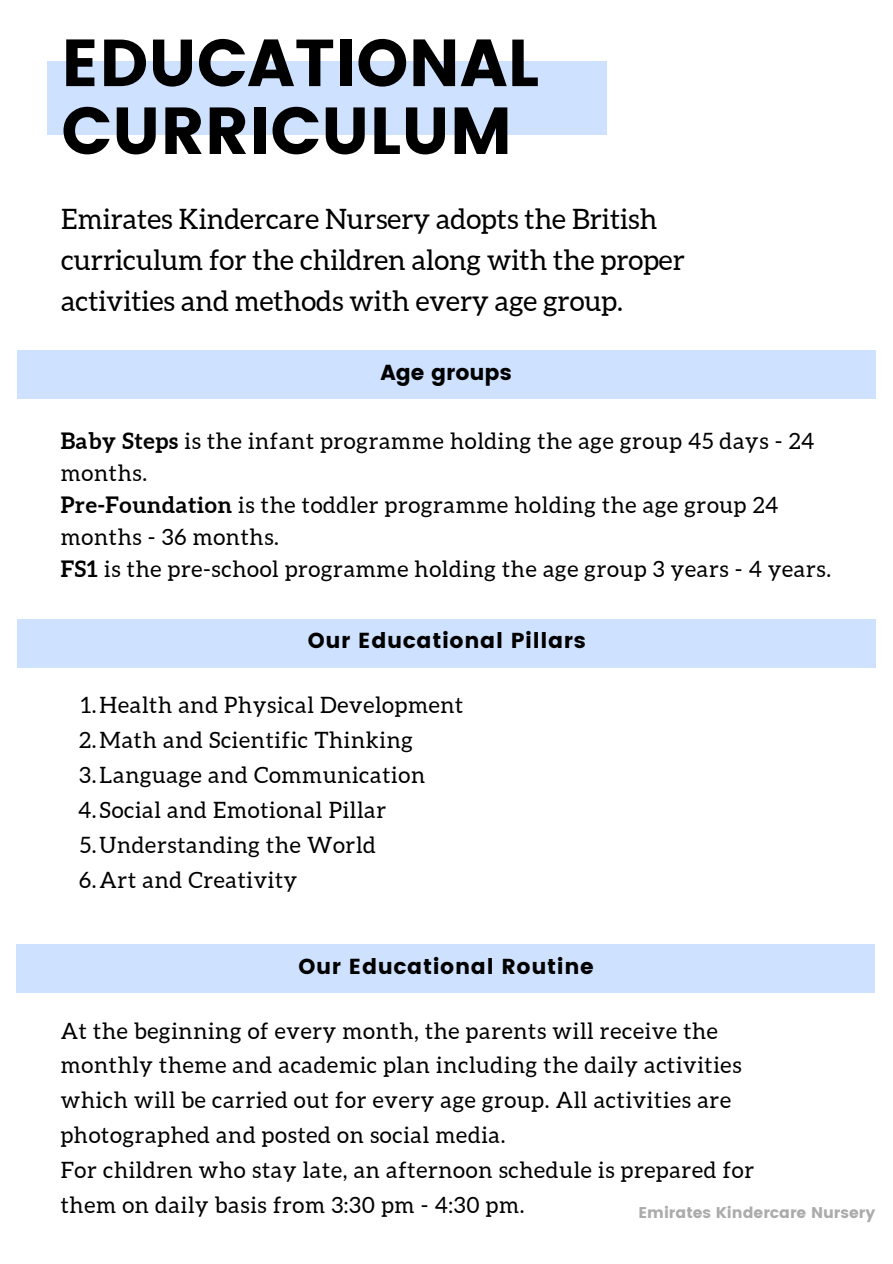
<style>
.page{position:relative;width:893px;height:1264px;background:#fff}
.page>*{position:absolute;margin:0;border:0;box-sizing:border-box;transform-origin:0 0}
.t1{font:66.3px/67.8px "Poppins";color:#000}
.t2{font:28.05px/41px "Aleo";color:#000}
.t3{font:22.5px/34.8px "Aleo";letter-spacing:.03em;color:#000}
.t4{font:21.6px "Poppins";letter-spacing:.03em;color:#000}
.t5{font:21.6px "Poppins";color:#000}
.t6{font:15.45px "Poppins";color:#ababab}
.s1{font-weight:700}
</style>
<div class="page">
<div style="left:17px;top:350px;width:858px;height:49px;background:#cee1ff"></div>
<div style="left:17px;top:619px;width:858px;height:48px;background:#cee1ff"></div>
<div style="left:47px;top:61px;width:559px;height:73px;background:#cee1ff"></div>
<div style="left:17px;top:944px;width:857px;height:48px;background:#cee1ff"></div>
<p class="t1" style="left:61px;top:29px;width:479px">EDUCATIONAL<br>CURRICULUM</p>
<p class="t2" style="left:61px;top:198px;width:625px">Emirates Kindercare Nursery adopts the British curriculum for the children along with the proper activities and methods with every age group.</p>
<p class="t5" style="left:380px;top:360px;width:133px">Age groups</p>
<p class="t3" style="left:61px;top:425px;width:755px;line-height:31.5px"><span class="s1">Baby Steps</span> is the infant programme holding the age group 45 days - 24 months.</p>
<p class="t3" style="left:61px;top:489px;width:719px;line-height:31.5px"><span class="s1">Pre-Foundation</span> is the toddler programme holding the age group 24 months - 36 months.</p>
<p class="t3" style="left:61px;top:552px;width:771px"><span class="s1">FS1</span> is the pre-school programme holding the age group 3 years - 4 years.</p>
<p class="t4" style="left:308px;top:628px;width:279px">Our Educational Pillars</p>
<p class="t3" style="left:81px;top:688px;width:384px">1.Health and Physical Development</p>
<p class="t3" style="left:79px;top:722px;width:335px">2.Math and Scientific Thinking</p>
<p class="t3" style="left:79px;top:757px;width:347px">3.Language and Communication</p>
<p class="t3" style="left:78px;top:792px;width:309px">4.Social and Emotional Pillar</p>
<p class="t3" style="left:80px;top:827px;width:297px">5.Understanding the World</p>
<p class="t3" style="left:79px;top:862px;width:220px">6.Art and Creativity</p>
<p class="t4" style="left:298px;top:953px;width:297px">Our Educational Routine</p>
<p class="t3" style="left:61px;top:1013px;width:682px">At the beginning of every month, the parents will receive the monthly theme and academic plan including the daily activities which will be carried out for every age group. All activities are photographed and posted on social media.</p>
<p class="t3" style="left:61px;top:1152px;width:694px">For children who stay late, an afternoon schedule is prepared for them on daily basis from 3:30 pm - 4:30 pm.</p>
<p class="t6" style="left:638px;top:1203px;width:238px">Emirates Kindercare Nursery</p>
</div>
